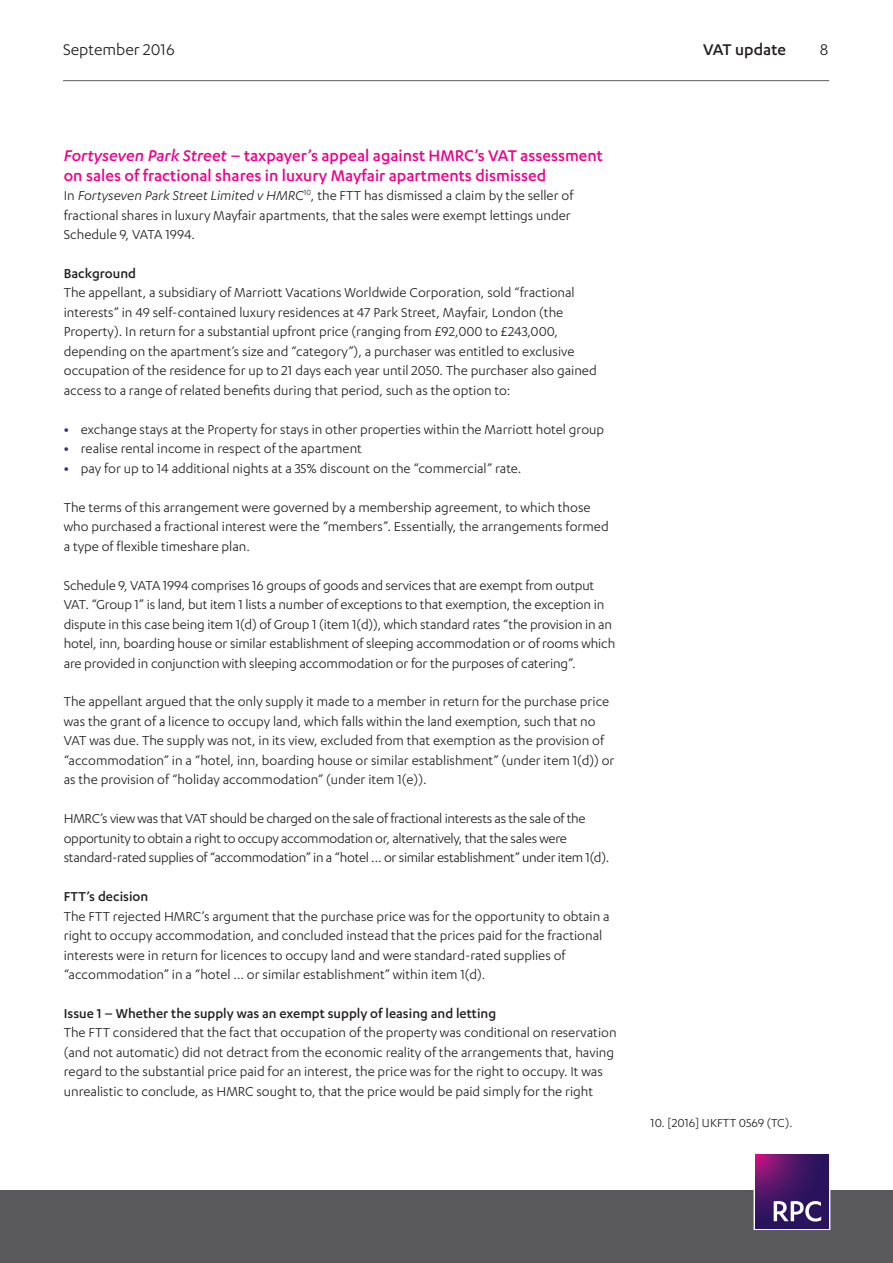
<style>
.page{position:relative;width:893px;height:1263px;background:#fff}
.page>*{position:absolute;margin:0;border:0;box-sizing:border-box;transform-origin:0 0}
.Heading_2__pink{font:500 18px/19.5px "Karbon";color:#ed028c}
.t1{font:18px "Karbon";color:#231f20}
.t2{font:500 18px "Karbon";color:#231f20}
.Body{font:15px/19.5px "Karbon";color:#231f20}
.Body-2{font:15px/19.5px "Karbon";letter-spacing:-.02em;color:#231f20}
.Heading_3{font:500 15px "Karbon";color:#231f20}
.t3{font:13.5px "Karbon";color:#231f20}
.s1{font-style:italic}
.s2{font-weight:700;color:#432a6f}
</style>
<div class="page">
<hr style="left:63px;top:80px;width:766px;height:1px;background:#5a5a5d">
<div style="left:0;top:1191px;width:893px;height:72px;background:#5a5a5d"></div>
<div style="left:754px;top:1153px;width:76px;height:77px;border:1px solid #fff"></div>
<svg style="left:755px;top:1155px;width:74px;height:73px;background:#461565"></svg>
<svg style="left:774px;top:1201px;width:47px;height:20px"></svg>
<p class="t1" style="left:63px;top:39px;width:113px">September 2016</p>
<p class="t2" style="left:703px;top:39px;width:84px">VAT update</p>
<p class="t1" style="left:820px;top:39px;width:10px">8</p>
<p class="Heading_2__pink" style="left:64px;top:145px;width:541px"><span class="s1">Fortyseven Park Street</span> – taxpayer’s appeal against HMRC’s VAT assessment on sales of fractional shares in luxury Mayfair apartments dismissed</p>
<p class="Body" style="left:64px;top:185px;width:511px">In <span class="s1">Fortyseven Park Street Limited v HMRC</span><sup>10</sup>, the FTT has dismissed a claim by the seller of fractional shares in luxury Mayfair apartments, that the sales were exempt lettings under<br>Schedule 9, VATA 1994.</p>
<p class="Heading_3" style="left:64px;top:265px;width:74px">Background</p>
<p class="Body" style="left:64px;top:283px;width:534px">The appellant, a subsidiary of Marriott Vacations Worldwide Corporation, sold “fractional interests” in 49 self-contained luxury residences at 47 Park Street, Mayfair, London (the Property). In return for a substantial upfront price (ranging from £92,000 to £243,000, depending on the apartment’s size and “category”), a purchaser was entitled to exclusive occupation of the residence for up to 21 days each year until 2050. The purchaser also gained access to a range of related benefits during that period, such as the option to:</p>
<p class="Body" style="left:64px;top:419px;width:542px"><span class="s2">•</span> exchange stays at the Property for stays in other properties within the Marriott hotel group</p>
<p class="Body" style="left:64px;top:439px;width:300px"><span class="s2">•</span> realise rental income in respect of the apartment</p>
<p class="Body" style="left:64px;top:458px;width:459px"><span class="s2">•</span> pay for up to 14 additional nights at a 35% discount on the “commercial” rate.</p>
<p class="Body" style="left:64px;top:497px;width:546px">The terms of this arrangement were governed by a membership agreement, to which those who purchased a fractional interest were the “members”. Essentially, the arrangements formed a type of flexible timeshare plan.</p>
<p class="Body" style="left:64px;top:575px;width:553px">Schedule 9, VATA 1994 comprises 16 groups of goods and services that are exempt from output VAT. “Group 1” is land, but item 1 lists a number of exceptions to that exemption, the exception in dispute in this case being item 1(d) of Group 1 (item 1(d)), which standard rates “the provision in an hotel, inn, boarding house or similar establishment of sleeping accommodation or of rooms which are provided in conjunction with sleeping accommodation or for the purposes of catering”.</p>
<p class="Body" style="left:64px;top:692px;width:552px">The appellant argued that the only supply it made to a member in return for the purchase price was the grant of a licence to occupy land, which falls within the land exemption, such that no VAT was due. The supply was not, in its view, excluded from that exemption as the provision of “accommodation” in a “hotel, inn, boarding house or similar establishment” (under item 1(d)) or as the provision of “holiday accommodation” (under item 1(e)).</p>
<p class="Body-2" style="left:64px;top:808px;width:547px">HMRC’s view was that VAT should be charged on the sale of fractional interests as the sale of the opportunity to obtain a right to occupy accommodation or, alternatively, that the sales were standard-rated supplies of “accommodation” in a “hotel … or similar establishment” under item 1(d).</p>
<p class="Heading_3" style="left:64px;top:888px;width:86px">FTT’s decision</p>
<p class="Body" style="left:64px;top:906px;width:547px">The FTT rejected HMRC’s argument that the purchase price was for the opportunity to obtain a right to occupy accommodation, and concluded instead that the prices paid for the fractional interests were in return for licences to occupy land and were standard-rated supplies of “accommodation” in a “hotel … or similar establishment” within item 1(d).</p>
<p class="Heading_3" style="left:64px;top:1005px;width:434px">Issue 1 – Whether the supply was an exempt supply of leasing and letting</p>
<p class="Body" style="left:64px;top:1023px;width:554px">The FTT considered that the fact that occupation of the property was conditional on reservation (and not automatic) did not detract from the economic reality of the arrangements that, having regard to the substantial price paid for an interest, the price was for the right to occupy. It was unrealistic to conclude, as HMRC sought to, that the price would be paid simply for the right</p>
<p class="t3" style="left:651px;top:1115px;width:143px">10. [2016] UKFTT 0569 (TC).</p>
</div>
